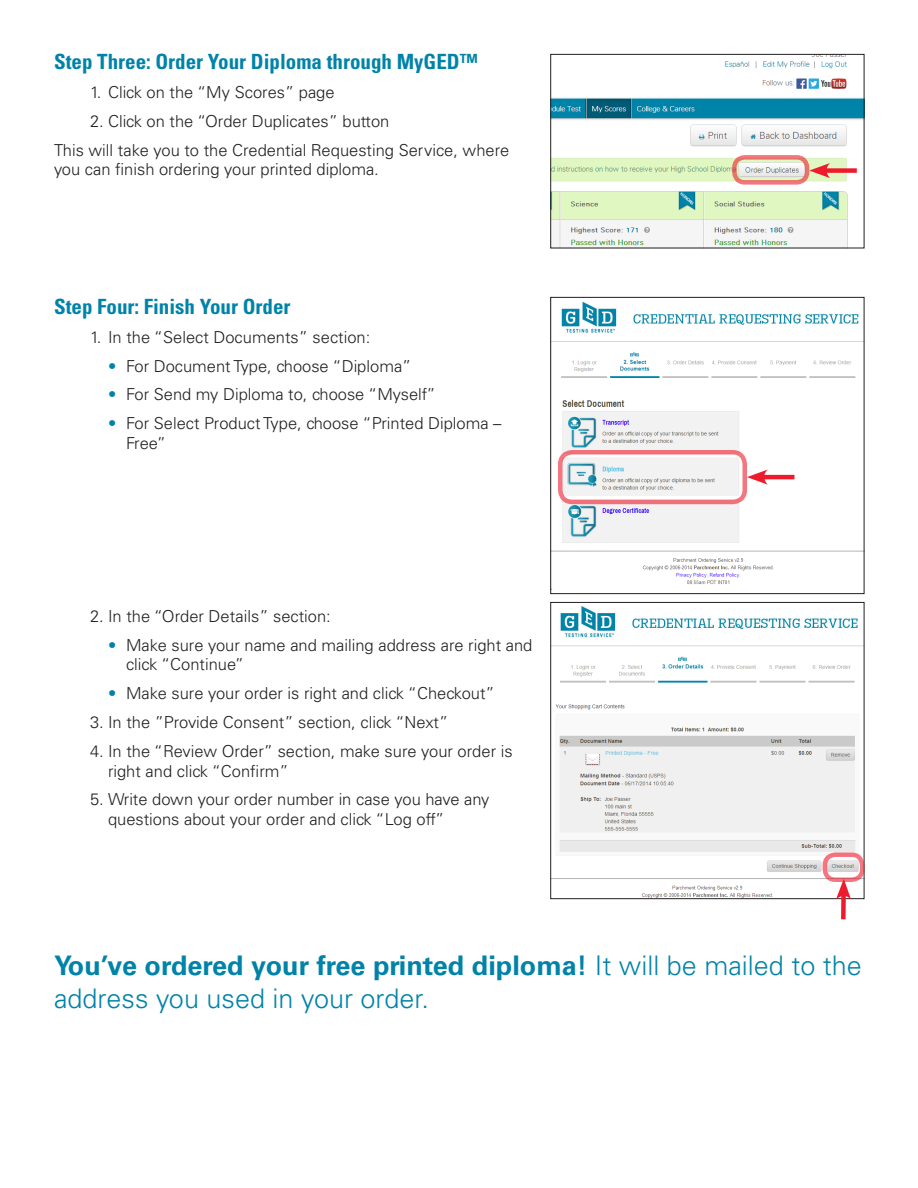
<style>
.page{position:relative;width:918px;height:1188px;background:#fff}
.page>*{position:absolute;margin:0;border:0;box-sizing:border-box;transform-origin:0 0}
.Intro_text{font:300 27px/32.4px "Univers LT Std";color:#0083a9}
.Subhead{font:700 condensed 21px "Univers LT Std";color:#0083a9}
.t1{font:300 16.5px/19.8px "Univers LT Std";color:#231f20}
.s1{color:#0083a9}
.s2{font-weight:700}
</style>
<div class="page">
<img style="left:552px;top:301px;width:310px;height:289px">
<div style="left:550px;top:297px;width:314px;height:297px;border:1px solid #231f20"></div>
<img style="left:552px;top:606px;width:310px;height:291px">
<div style="left:550px;top:602px;width:314px;height:297px;border:1px solid #231f20"></div>
<img style="left:552px;top:56px;width:310px;height:190px">
<div style="left:550px;top:54px;width:314px;height:194px;border:1px solid #231f20"></div>
<hr style="left:760px;top:475px;width:34px;height:4px;background:#ee1b2d">
<svg style="left:747px;top:470px;width:21px;height:15px"></svg>
<div style="left:558px;top:450px;width:189px;height:54px;border:4px solid #ee1b2d;border-radius:12px"></div>
<div style="left:822px;top:168px;width:35px;height:5px;background:#ee1b2d"></div>
<svg style="left:809px;top:163px;width:21px;height:15px"></svg>
<div style="left:732px;top:155px;width:77px;height:30px;border:4px solid #ee1b2d;border-radius:10px"></div>
<div style="left:841px;top:891px;width:5px;height:28px;background:#ee1b2d"></div>
<svg style="left:836px;top:882px;width:15px;height:18px"></svg>
<div style="left:823px;top:852px;width:41px;height:30px;border:4px solid #ee1b2d;border-radius:10px"></div>
<p class="Subhead" style="left:54px;top:49px;width:425px">Step Three: Order Your Diploma through MyGED™</p>
<p class="t1" style="left:90px;top:82px;width:246px">1. Click on the “My Scores” page</p>
<p class="t1" style="left:90px;top:111px;width:301px">2. Click on the “Order Duplicates” button</p>
<p class="t1" style="left:54px;top:140px;width:457px">This will take you to the Credential Requesting Service, where you can finish ordering your printed diploma.</p>
<p class="Subhead" style="left:54px;top:294px;width:238px">Step Four: Finish Your Order</p>
<p class="t1" style="left:90px;top:327px;width:282px">1. In the “Select Documents” section:</p>
<p class="t1" style="left:108px;top:356px;width:305px"><span class="s1">•</span> For Document Type, choose “Diploma”</p>
<p class="t1" style="left:108px;top:385px;width:329px"><span class="s1">•</span> For Send my Diploma to, choose “Myself”</p>
<p class="t1" style="left:126px;top:413px;width:377px;text-indent:-18px"><span class="s1">•</span> For Select Product Type, choose “Printed Diploma –<br>Free”</p>
<p class="t1" style="left:90px;top:606px;width:242px">2. In the “Order Details” section:</p>
<p class="t1" style="left:126px;top:635px;width:408px;text-indent:-18px"><span class="s1">•</span> Make sure your name and mailing address are right and click “Continue”</p>
<p class="t1" style="left:108px;top:683px;width:388px"><span class="s1">•</span> Make sure your order is right and click “Checkout”</p>
<p class="t1" style="left:90px;top:712px;width:360px">3. In the ”Provide Consent” section, click “Next”</p>
<p class="t1" style="left:108px;top:741px;width:406px;text-indent:-18px">4. In the “Review Order” section, make sure your order is right and click “Confirm”</p>
<p class="t1" style="left:108px;top:790px;width:383px;text-indent:-18px">5. Write down your order number in case you have any questions about your order and click “Log off”</p>
<p class="Intro_text" style="left:54px;top:950px;width:809px"><span class="s2">You’ve ordered your free printed diploma!</span> It will be mailed to the address you used in your order.</p>
</div>
